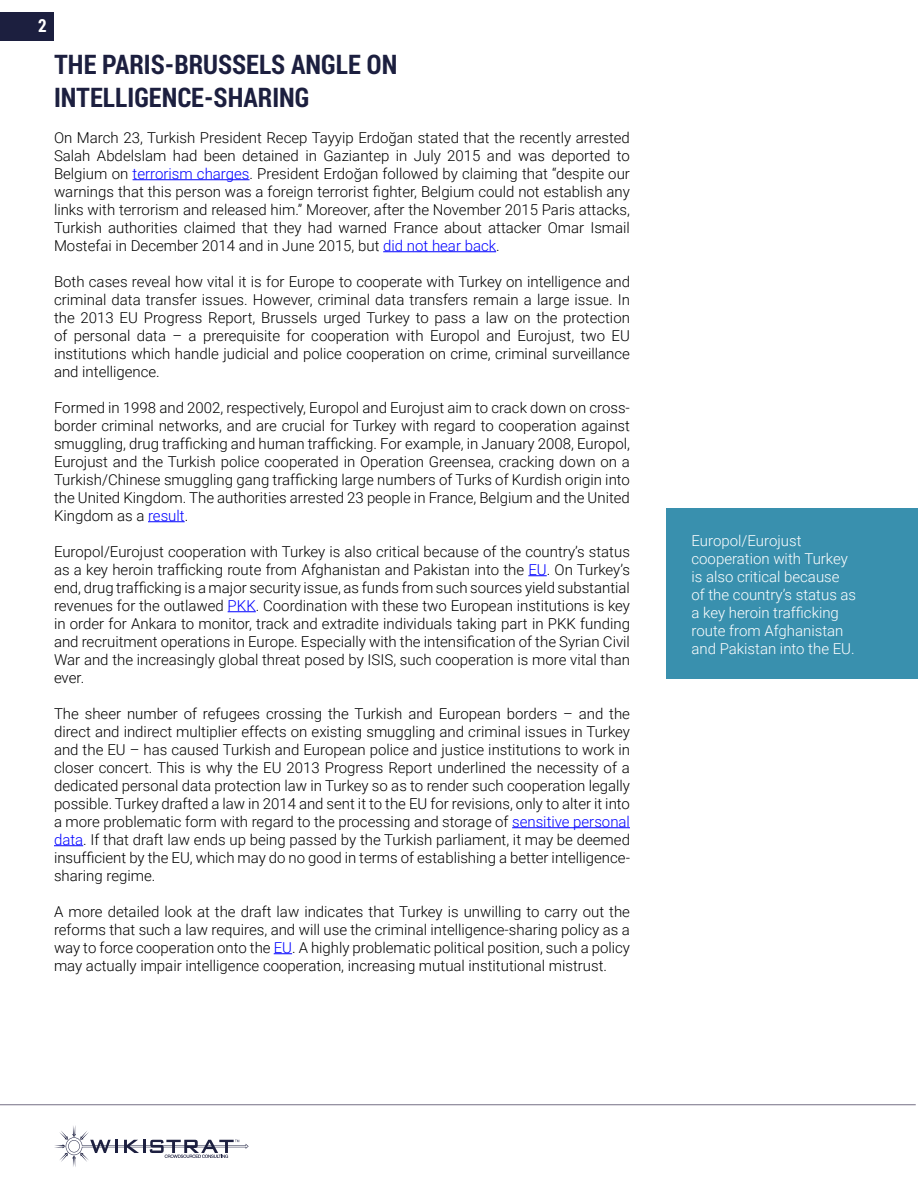
<style>
.page{position:relative;width:918px;height:1188px;background:#fff}
.page>*{position:absolute;margin:0;border:0;box-sizing:border-box;transform-origin:0 0}
.t1{font:700 27px/32.4px "Roboto Condensed";color:#1c1f3f}
.t2{font:700 18px "Roboto Condensed";color:#fff}
.t3{font:300 15px/18px "Roboto";color:#000;text-align:justify}
.t4{font:300 15px/18px "Roboto";color:#fff}
.s1{color:#00f}
</style>
<div class="page">
<hr style="left:133px;top:179px;width:117px;height:1px;background:#00f">
<hr style="left:383px;top:251px;width:113px;height:1px;background:#00f">
<hr style="left:148px;top:521px;width:37px;height:1px;background:#00f">
<svg style="left:528px;top:575px;width:19px;height:1px"></svg>
<svg style="left:228px;top:611px;width:28px;height:1px"></svg>
<hr style="left:512px;top:827px;width:118px;height:1px;background:#00f">
<svg style="left:54px;top:845px;width:29px;height:1px"></svg>
<svg style="left:274px;top:953px;width:18px;height:1px"></svg>
<div style="left:666px;top:509px;width:252px;height:170px;background:#3990ae"></div>
<div style="left:0;top:13px;width:54px;height:28px;background:#1c1f3f"></div>
<svg style="left:54px;top:1125px;width:195px;height:42px"></svg>
<hr style="left:0;top:1104px;width:916px;height:1px;background:#746f84">
<p class="t2" style="left:38px;top:13px;width:10px">2</p>
<h1 class="t1" style="left:54px;top:48px;width:345px">THE PARIS-BRUSSELS ANGLE ON<br>INTELLIGENCE-SHARING</h1>
<p class="t3" style="left:54px;top:128px;width:578px">On March 23, Turkish President Recep Tayyip Erdoğan stated that the recently arrested Salah Abdelslam had been detained in Gaziantep in July 2015 and was deported to Belgium on <span class="s1">terrorism charges</span>. President Erdoğan followed by claiming that “despite our warnings that this person was a foreign terrorist fighter, Belgium could not establish any links with terrorism and released him.” Moreover, after the November 2015 Paris attacks, Turkish authorities claimed that they had warned France about attacker Omar Ismail Mostefai in December 2014 and in June 2015, but <span class="s1">did not hear back</span>.</p>
<p class="t3" style="left:54px;top:272px;width:578px">Both cases reveal how vital it is for Europe to cooperate with Turkey on intelligence and criminal data transfer issues. However, criminal data transfers remain a large issue. In the 2013 EU Progress Report, Brussels urged Turkey to pass a law on the protection of personal data – a prerequisite for cooperation with Europol and Eurojust, two EU institutions which handle judicial and police cooperation on crime, criminal surveillance and intelligence.</p>
<p class="t3" style="left:54px;top:398px;width:578px">Formed in 1998 and 2002, respectively, Europol and Eurojust aim to crack down on cross&shy;border criminal networks, and are crucial for Turkey with regard to cooperation against smuggling, drug trafficking and human trafficking. For example, in January 2008, Europol, Eurojust and the Turkish police cooperated in Operation Greensea, cracking down on a Turkish/Chinese smuggling gang trafficking large numbers of Turks of Kurdish origin into the United Kingdom. The authorities arrested 23 people in France, Belgium and the United Kingdom as a <span class="s1">result</span>.</p>
<p class="t3" style="left:54px;top:542px;width:578px">Europol/Eurojust cooperation with Turkey is also critical because of the country’s status as a key heroin trafficking route from Afghanistan and Pakistan into the <span class="s1">EU</span>. On Turkey’s end, drug trafficking is a major security issue, as funds from such sources yield substantial revenues for the outlawed <span class="s1">PKK</span>. Coordination with these two European institutions is key in order for Ankara to monitor, track and extradite individuals taking part in PKK funding and recruitment operations in Europe. Especially with the intensification of the Syrian Civil War and the increasingly global threat posed by ISIS, such cooperation is more vital than ever.</p>
<p class="t3" style="left:54px;top:704px;width:578px">The sheer number of refugees crossing the Turkish and European borders – and the direct and indirect multiplier effects on existing smuggling and criminal issues in Turkey and the EU – has caused Turkish and European police and justice institutions to work in closer concert. This is why the EU 2013 Progress Report underlined the necessity of a dedicated personal data protection law in Turkey so as to render such cooperation legally possible. Turkey drafted a law in 2014 and sent it to the EU for revisions, only to alter it into a more problematic form with regard to the processing and storage of <span class="s1">sensitive personal data</span>. If that draft law ends up being passed by the Turkish parliament, it may be deemed insufficient by the EU, which may do no good in terms of establishing a better intelligence&shy;sharing regime.</p>
<p class="t3" style="left:54px;top:902px;width:577px">A more detailed look at the draft law indicates that Turkey is unwilling to carry out the reforms that such a law requires, and will use the criminal intelligence-sharing policy as a way to force cooperation onto the <span class="s1">EU</span>. A highly problematic political position, such a policy may actually impair intelligence cooperation, increasing mutual institutional mistrust.</p>
<p class="t4" style="left:692px;top:531px;width:166px">Europol/Eurojust cooperation with Turkey is also critical because of the country’s status as a key heroin trafficking route from Afghanistan and Pakistan into the EU.</p>
</div>
